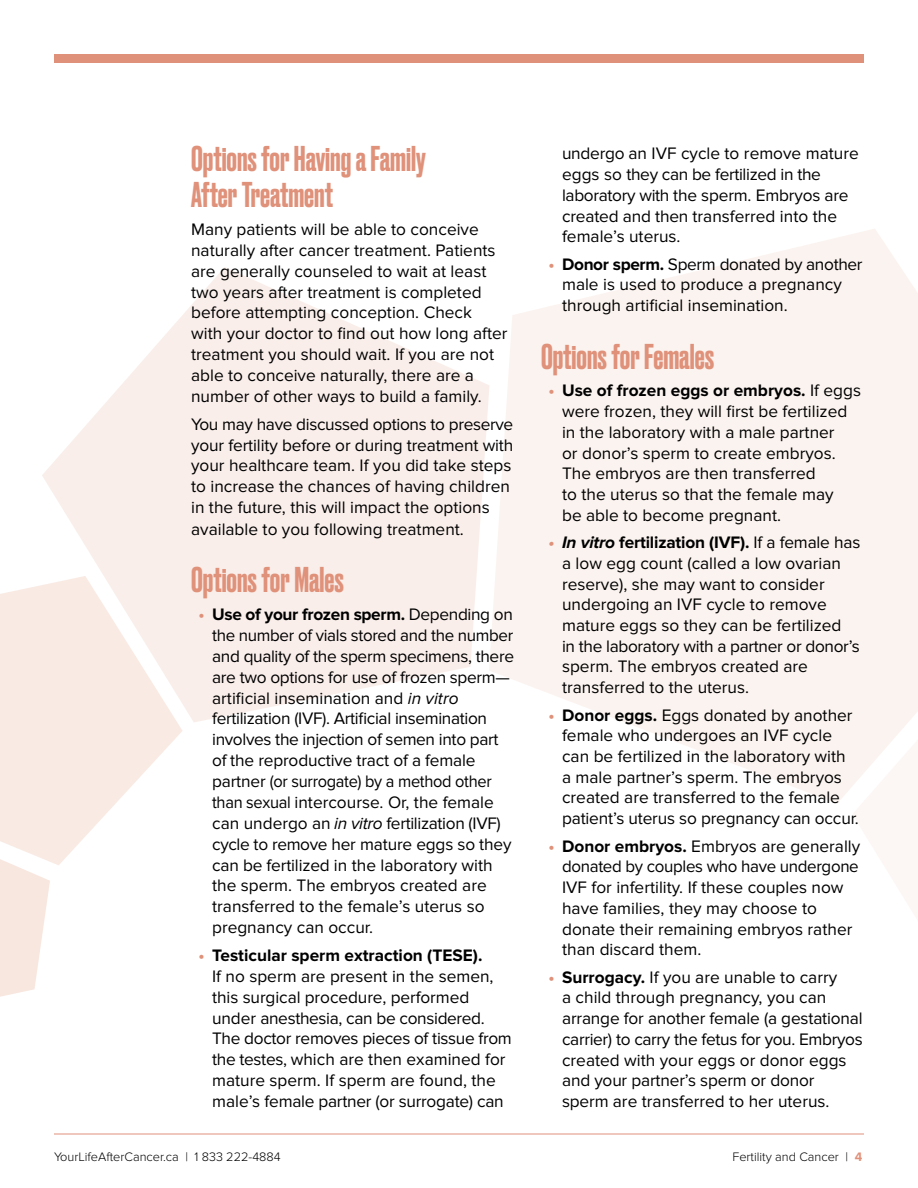
<style>
.page{position:relative;width:918px;height:1188px;background:#fff}
.page>*{position:absolute;margin:0;border:0;box-sizing:border-box;transform-origin:0 0}
.t1{font:500 33.75px/36.3px "Druk";color:#e0917a}
.t2{font:17.25px/20.7px "Proxima Nova";color:#000}
.t3{font:17.25px/20.9px "Proxima Nova";letter-spacing:-.02em;color:#000}
.t4{font:300 12.75px "Proxima Nova";color:#000}
.s1{font-weight:700;color:#e0917a}
.s2{font-weight:700}
.s3{font-style:italic}
.s4{font-weight:700;font-style:italic;color:#e0917a}
.s5{font-weight:700;font-style:italic}
</style>
<div class="page">
<div style="left:54px;top:54px;width:810px;height:9px;background:#e0917a"></div>
<hr style="left:54px;top:1134px;width:810px;height:1px;background:#e0917a">
<svg style="left:42px;top:267px;width:447px;height:455px;fill:#f9eeea"></svg>
<svg style="left:0;top:576px;width:183px;height:289px;fill:#f9ebe4"></svg>
<svg style="left:0;top:837px;width:50px;height:160px"></svg>
<svg style="left:489px;top:229px;width:429px;height:574px;fill:#fbf3ef"></svg>
<svg style="left:852px;top:454px;width:66px;height:681px;fill:#fcf7f4"></svg>
<h1 class="t1" style="left:191px;top:139px;width:236px">Options for Having a Family<br>After Treatment</h1>
<p class="t2" style="left:191px;top:219px;width:318px">Many patients will be able to conceive naturally after cancer treatment. Patients are generally counseled to wait at least two years after treatment is completed before attempting conception. Check<br>with your doctor to find out how long after treatment you should wait. If you are not able to conceive naturally, there are a number of other ways to build a family.</p>
<p class="t2" style="left:191px;top:414px;width:324px">You may have discussed options to preserve your fertility before or during treatment with your healthcare team. If you did take steps to increase the chances of having children in the future, this will impact the options available to you following treatment.</p>
<h1 class="t1" style="left:191px;top:560px;width:154px">Options for Males</h1>
<p class="t3" style="left:212px;top:604px;width:303px;text-indent:-13px"><span class="s1">•</span> <span class="s2">Use of your frozen sperm.</span> Depending on the number of vials stored and the number and quality of the sperm specimens, there are two options for use of frozen sperm— artificial insemination and <span class="s3">in vitro </span>fertilization (IVF). Artificial insemination involves the injection of semen into part of the reproductive tract of a female partner (or surrogate) by a method other than sexual intercourse. Or, the female can undergo an <span class="s3">in vitro</span> fertilization (IVF) cycle to remove her mature eggs so they can be fertilized in the laboratory with the sperm. The embryos created are transferred to the female’s uterus so pregnancy can occur.</p>
<p class="t2" style="left:212px;top:945px;width:301px;text-indent:-14px"><span class="s1">•</span> <span class="s2">Testicular sperm extraction (TESE).<br></span>If no sperm are present in the semen, this surgical procedure, performed under anesthesia, can be considered.<br>The doctor removes pieces of tissue from the testes, which are then examined for mature sperm. If sperm are found, the male’s female partner (or surrogate) can</p>
<p class="t2" style="left:562px;top:144px;width:298px">undergo an IVF cycle to remove mature eggs so they can be fertilized in the laboratory with the sperm. Embryos are created and then transferred into the female’s uterus.</p>
<p class="t2" style="left:562px;top:254px;width:302px;text-indent:-14px"><span class="s1">•</span> <span class="s2">Donor sperm.</span> Sperm donated by another male is used to produce a pregnancy through artificial insemination.</p>
<h1 class="t1" style="left:541px;top:337px;width:174px">Options for Females</h1>
<p class="t2" style="left:562px;top:381px;width:301px;text-indent:-14px"><span class="s1">•</span> <span class="s2">Use of frozen eggs or embryos.</span> If eggs were frozen, they will first be fertilized in the laboratory with a male partner<br>or donor’s sperm to create embryos.<br>The embryos are then transferred<br>to the uterus so that the female may<br>be able to become pregnant.</p>
<p class="t2" style="left:562px;top:532px;width:300px;text-indent:-14px"><span class="s4">•</span> <span class="s5">In vitro</span> <span class="s2">fertilization (IVF).</span> If a female has a low egg count (called a low ovarian reserve), she may want to consider undergoing an IVF cycle to remove mature eggs so they can be fertilized<br>in the laboratory with a partner or donor’s sperm. The embryos created are transferred to the uterus.</p>
<p class="t2" style="left:562px;top:705px;width:298px;text-indent:-14px"><span class="s1">•</span> <span class="s2">Donor eggs.</span> Eggs donated by another female who undergoes an IVF cycle can be fertilized in the laboratory with a male partner’s sperm. The embryos created are transferred to the female patient’s uterus so pregnancy can occur.</p>
<p class="t2" style="left:562px;top:836px;width:300px;text-indent:-14px"><span class="s1">•</span> <span class="s2">Donor embryos.</span> Embryos are generally donated by couples who have undergone IVF for infertility. If these couples now have families, they may choose to donate their remaining embryos rather than discard them.</p>
<p class="t2" style="left:562px;top:967px;width:302px;text-indent:-14px"><span class="s1">•</span> <span class="s2">Surrogacy.</span> If you are unable to carry<br>a child through pregnancy, you can arrange for another female (a gestational carrier) to carry the fetus for you. Embryos created with your eggs or donor eggs and your partner’s sperm or donor sperm are transferred to her uterus.</p>
<p class="t4" style="left:54px;top:1149px;width:228px">YourLifeAfterCancer.ca | 1 833 222-4884</p>
<p class="t4" style="left:732px;top:1149px;width:132px">Fertility and Cancer | <span class="s1">4</span></p>
</div>
